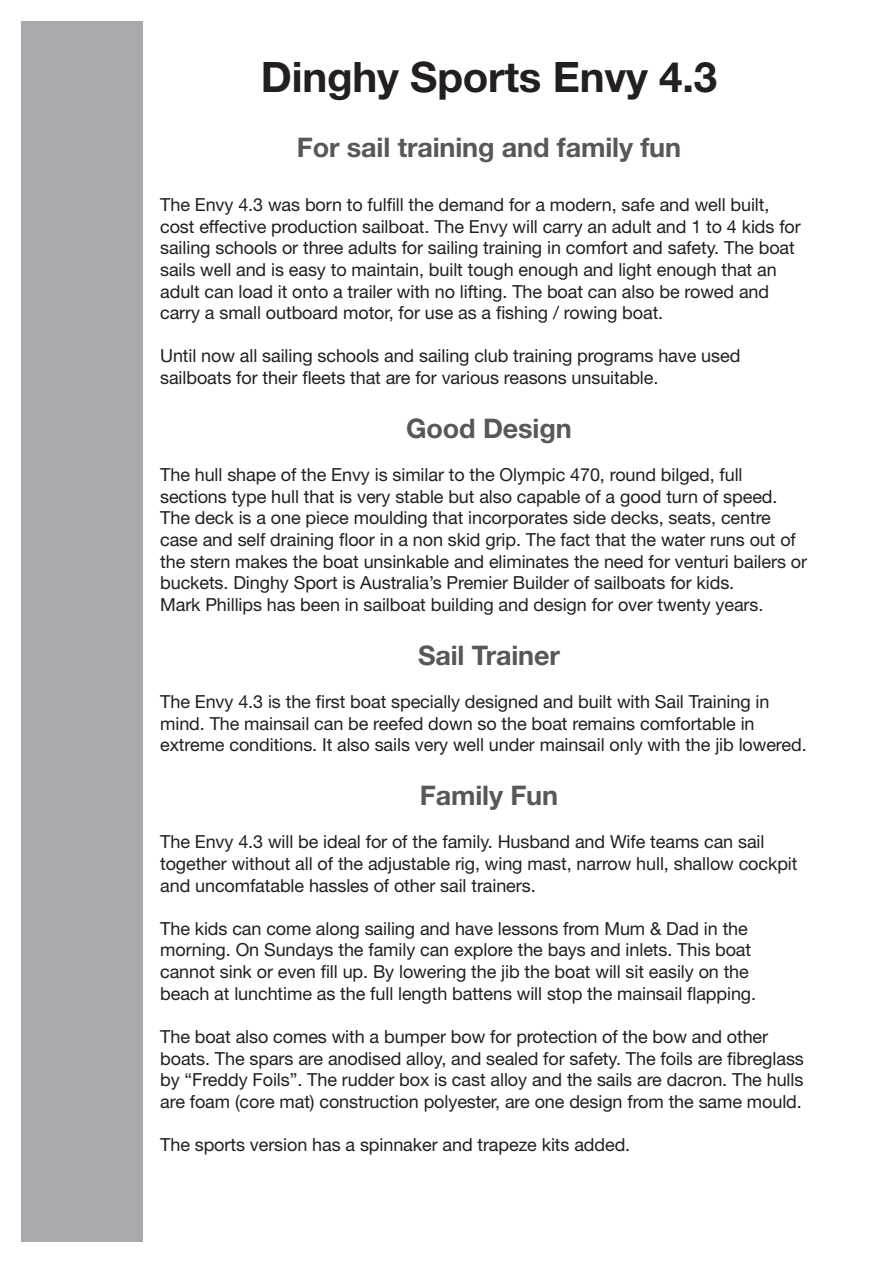
<style>
.page{position:relative;width:893px;height:1263px;background:#fff}
.page>*{position:absolute;margin:0;border:0;box-sizing:border-box;transform-origin:0 0}
.t1{font:700 42px "Helvetica Neue";letter-spacing:-.005em;color:#231f20}
.t2{font:700 27px "Helvetica Neue";letter-spacing:-.005em;color:#57585a}
.t3{font:18px/21.6px "Helvetica Neue";letter-spacing:-.005em;color:#231f20}
</style>
<div class="page">
<div style="left:21px;top:21px;width:121px;height:1221px;background:#a8a9ad"></div>
<h1 class="t1" style="left:261px;top:62px;width:458px">Dinghy Sports Envy 4.3</h1>
<h2 class="t2" style="left:297px;top:138px;width:386px">For sail training and family fun</h2>
<p class="t3" style="left:160px;top:196px;width:642px">The Envy 4.3 was born to fulfill the demand for a modern, safe and well built, cost effective production sailboat. The Envy will carry an adult and 1 to 4 kids for sailing schools or three adults for sailing training in comfort and safety. The boat sails well and is easy to maintain, built tough enough and light enough that an adult can load it onto a trailer with no lifting. The boat can also be rowed and carry a small outboard motor, for use as a fishing / rowing boat.</p>
<p class="t3" style="left:160px;top:347px;width:582px">Until now all sailing schools and sailing club training programs have used sailboats for their fleets that are for various reasons unsuitable.</p>
<h2 class="t2" style="left:406px;top:419px;width:167px">Good Design</h2>
<p class="t3" style="left:160px;top:466px;width:648px">The hull shape of the Envy is similar to the Olympic 470, round bilged, full sections type hull that is very stable but also capable of a good turn of speed.<br>The deck is a one piece moulding that incorporates side decks, seats, centre case and self draining floor in a non skid grip. The fact that the water runs out of the stern makes the boat unsinkable and eliminates the need for venturi bailers or buckets. Dinghy Sport is Australia’s Premier Builder of sailboats for kids.<br>Mark Phillips has been in sailboat building and design for over twenty years.</p>
<h2 class="t2" style="left:418px;top:645px;width:143px">Sail Trainer</h2>
<p class="t3" style="left:160px;top:693px;width:648px">The Envy 4.3 is the first boat specially designed and built with Sail Training in mind. The mainsail can be reefed down so the boat remains comfortable in extreme conditions. It also sails very well under mainsail only with the jib lowered.</p>
<h2 class="t2" style="left:420px;top:786px;width:140px">Family Fun</h2>
<p class="t3" style="left:160px;top:833px;width:639px">The Envy 4.3 will be ideal for of the family. Husband and Wife teams can sail together without all of the adjustable rig, wing mast, narrow hull, shallow cockpit and uncomfatable hassles of other sail trainers.</p>
<p class="t3" style="left:160px;top:919px;width:597px">The kids can come along sailing and have lessons from Mum &amp; Dad in the morning. On Sundays the family can explore the bays and inlets. This boat cannot sink or even fill up. By lowering the jib the boat will sit easily on the beach at lunchtime as the full length battens will stop the mainsail flapping.</p>
<p class="t3" style="left:160px;top:1027px;width:645px">The boat also comes with a bumper bow for protection of the bow and other boats. The spars are anodised alloy, and sealed for safety. The foils are fibreglass by “Freddy Foils”. The rudder box is cast alloy and the sails are dacron. The hulls are foam (core mat) construction polyester, are one design from the same mould.</p>
<p class="t3" style="left:160px;top:1135px;width:472px">The sports version has a spinnaker and trapeze kits added.</p>
</div>
